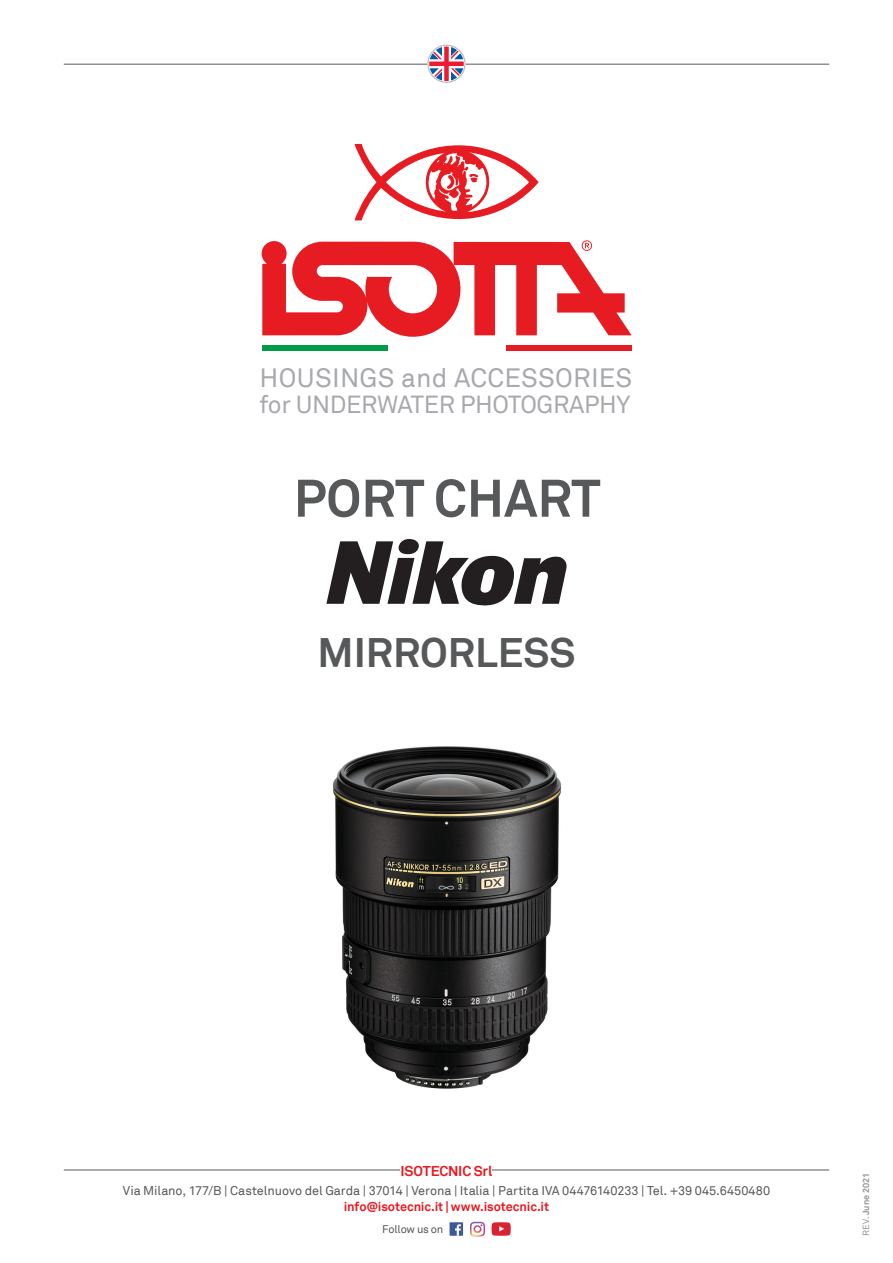
<style>
.page{position:relative;width:893px;height:1263px;background:#fff}
.page>*{position:absolute;margin:0;border:0;box-sizing:border-box;transform-origin:0 0}
.t1{font:700 52.2px "Akkurat";color:#57585a}
.t2{font:700 41.25px "Akkurat";color:#57585a}
.t3{font:26.4px "Akkurat";letter-spacing:.01em;color:#a8a9ad}
.t4{font:24.75px "Akkurat";letter-spacing:-.015em;color:#a8a9ad}
.t5{font:700 14.25px "Akkurat";letter-spacing:-.01em;color:#e71b22}
.t6{font:12.75px "Akkurat";letter-spacing:-.005em;color:#57585a}
.t7{font:700 12.75px "Akkurat";letter-spacing:-.01em;color:#e71b22}
.t8{font:11.1px "Akkurat";letter-spacing:-.015em;color:#57585a}
.t9{font:700 9px "Akkurat";color:#939598}
.s1{font-weight:400}
</style>
<div class="page">
<div style="left:450px;top:1222px;width:13px;height:14px;background:#3c5a99"></div>
<svg style="left:455px;top:1224px;width:6px;height:12px"></svg>
<img style="left:470px;top:1222px;width:15px;height:14px">
<svg style="left:492px;top:1222px;width:19px;height:14px"></svg>
<hr style="left:64px;top:1169px;width:765px;height:1px;background:#57585a">
<div style="left:401px;top:1165px;width:91px;height:10px;background:#fff"></div>
<hr style="left:64px;top:64px;width:765px;height:1px;background:#57585a">
<svg style="left:427px;top:45px;width:39px;height:38px"></svg>
<svg style="left:429px;top:46px;width:35px;height:35px"></svg>
<div style="left:506px;top:345px;width:126px;height:6px;background:#e71b22"></div>
<div style="left:262px;top:345px;width:126px;height:6px;background:#009d48"></div>
<svg style="left:355px;top:144px;width:184px;height:77px"></svg>
<svg style="left:262px;top:240px;width:370px;height:97px"></svg>
<img style="left:332px;top:746px;width:230px;height:343px">
<svg style="left:326px;top:539px;width:241px;height:66px"></svg>
<p class="t3" style="left:260px;top:362px;width:374px">HOUSINGS and ACCESSORIES</p>
<p class="t4" style="left:260px;top:390px;width:372px">for UNDERWATER PHOTOGRAPHY</p>
<p class="t1" style="left:294px;top:465px;width:308px">PORT CHART</p>
<p class="t2" style="left:318px;top:626px;width:259px">MIRRORLESS</p>
<p class="t5" style="left:401px;top:1161px;width:93px">ISOTECNIC Srl</p>
<p class="t6" style="left:123px;top:1183px;width:649px">Via Milano, 177/B | Castelnuovo del Garda | 37014 | Verona | Italia | Partita IVA 04476140233 | Tel. +39 045.6450480</p>
<p class="t7" style="left:344px;top:1198px;width:207px">info@isotecnic.it | www.isotecnic.it</p>
<p class="t8" style="left:382px;top:1222px;width:63px">Follow us on</p>
<p class="t9" style="left:860px;top:1236px;width:64px;rotate:-90deg"><span class="s1">REV.</span> June 2021</p>
</div>
